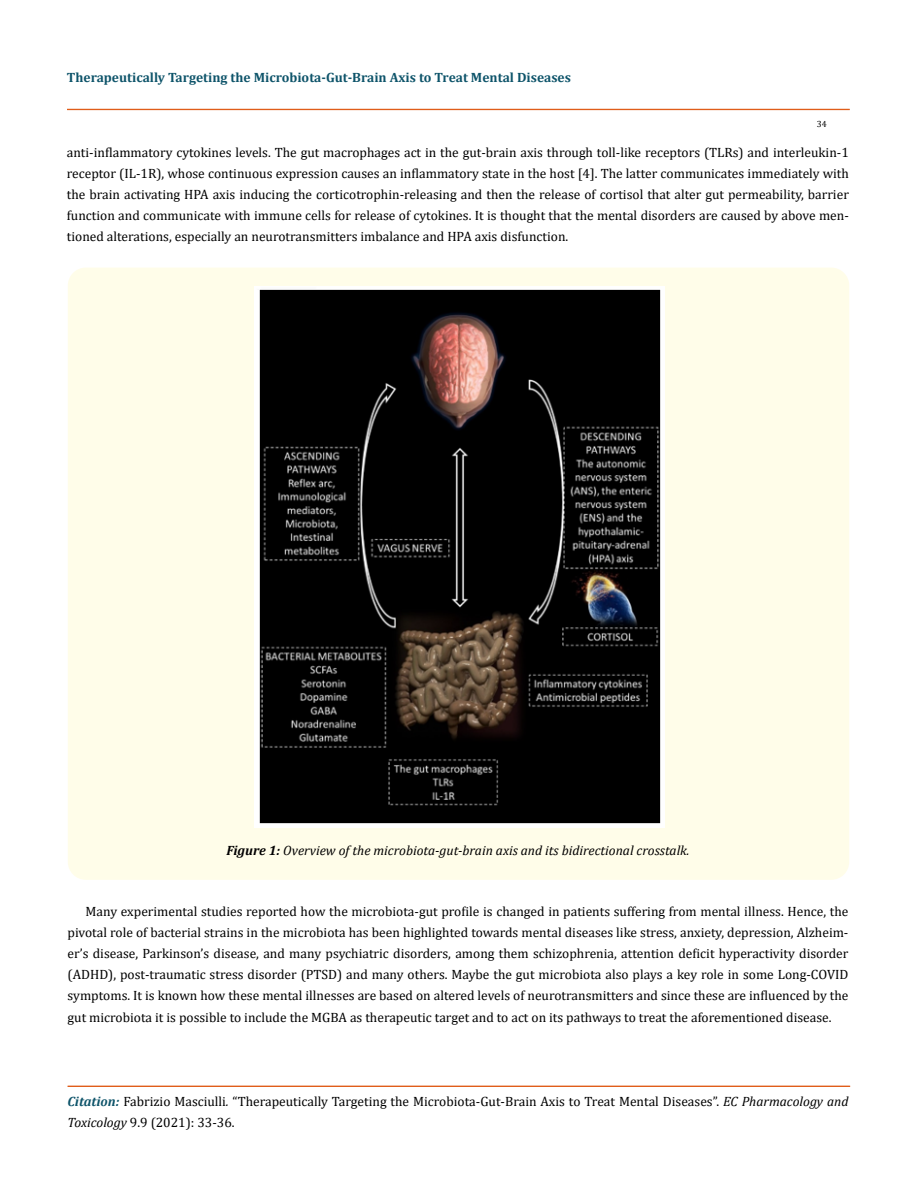
<style>
.page{position:relative;width:917px;height:1190px;background:#fff}
.page>*{position:absolute;margin:0;border:0;box-sizing:border-box;transform-origin:0 0}
.t1{font:13.5px/21px "Cambria";color:#000;text-align:justify}
.t2{font:italic 13.5px "Cambria";color:#000}
.t3{font:700 13.5px "Cambria";color:#0e546a}
.t4{font:9px "Cambria";color:#000}
.s1{font-weight:700}
.s2{font-weight:700;font-style:italic;color:#0e546a}
.s3{font-style:italic}
</style>
<div class="page">
<div style="left:67px;top:109px;width:782px;height:1px;border:1px solid #e05d1a"></div>
<div style="left:68px;top:1086px;width:781px;height:1px;border:1px solid #e05d1a"></div>
<div style="left:68px;top:267px;width:781px;height:612px;background:#fffde9;border-radius:18px"></div>
<img style="left:255px;top:286px;width:409px;height:541px">
<p class="t3" style="left:67px;top:68px;width:505px">Therapeutically Targeting the Microbiota-Gut-Brain Axis to Treat Mental Diseases</p>
<p class="t4" style="left:816px;top:118px;width:11px">34</p>
<p class="t1" style="left:67px;top:142px;width:783px">anti-inflammatory cytokines levels. The gut macrophages act in the gut-brain axis through toll-like receptors (TLRs) and interleukin-1 receptor (IL-1R), whose continuous expression causes an inflammatory state in the host [4]. The latter communicates immediately with the brain activating HPA axis inducing the corticotrophin-releasing and then the release of cortisol that alter gut permeability, barrier function and communicate with immune cells for release of cytokines. It is thought that the mental disorders are caused by above men&shy;tioned alterations, especially an neurotransmitters imbalance and HPA axis disfunction.</p>
<p class="t2" style="left:226px;top:840px;width:465px"><span class="s1">Figure 1:</span> Overview of the microbiota-gut-brain axis and its bidirectional crosstalk.</p>
<p class="t1" style="left:68px;top:901px;width:782px;text-indent:18px">Many experimental studies reported how the microbiota-gut profile is changed in patients suffering from mental illness. Hence, the pivotal role of bacterial strains in the microbiota has been highlighted towards mental diseases like stress, anxiety, depression, Alzheim&shy;er’s disease, Parkinson’s disease, and many psychiatric disorders, among them schizophrenia, attention deficit hyperactivity disorder (ADHD), post-traumatic stress disorder (PTSD) and many others. Maybe the gut microbiota also plays a key role in some Long-COVID symptoms. It is known how these mental illnesses are based on altered levels of neurotransmitters and since these are influenced by the gut microbiota it is possible to include the MGBA as therapeutic target and to act on its pathways to treat the aforementioned disease.</p>
<p class="t1" style="left:68px;top:1091px;width:782px"><span class="s2">Citation:</span> Fabrizio Masciulli<span class="s3">.</span> “Therapeutically Targeting the Microbiota-Gut-Brain Axis to Treat Mental Diseases”. <span class="s3">EC Pharmacology and<br>Toxicology</span> 9.9 (2021): 33-36.</p>
</div>
